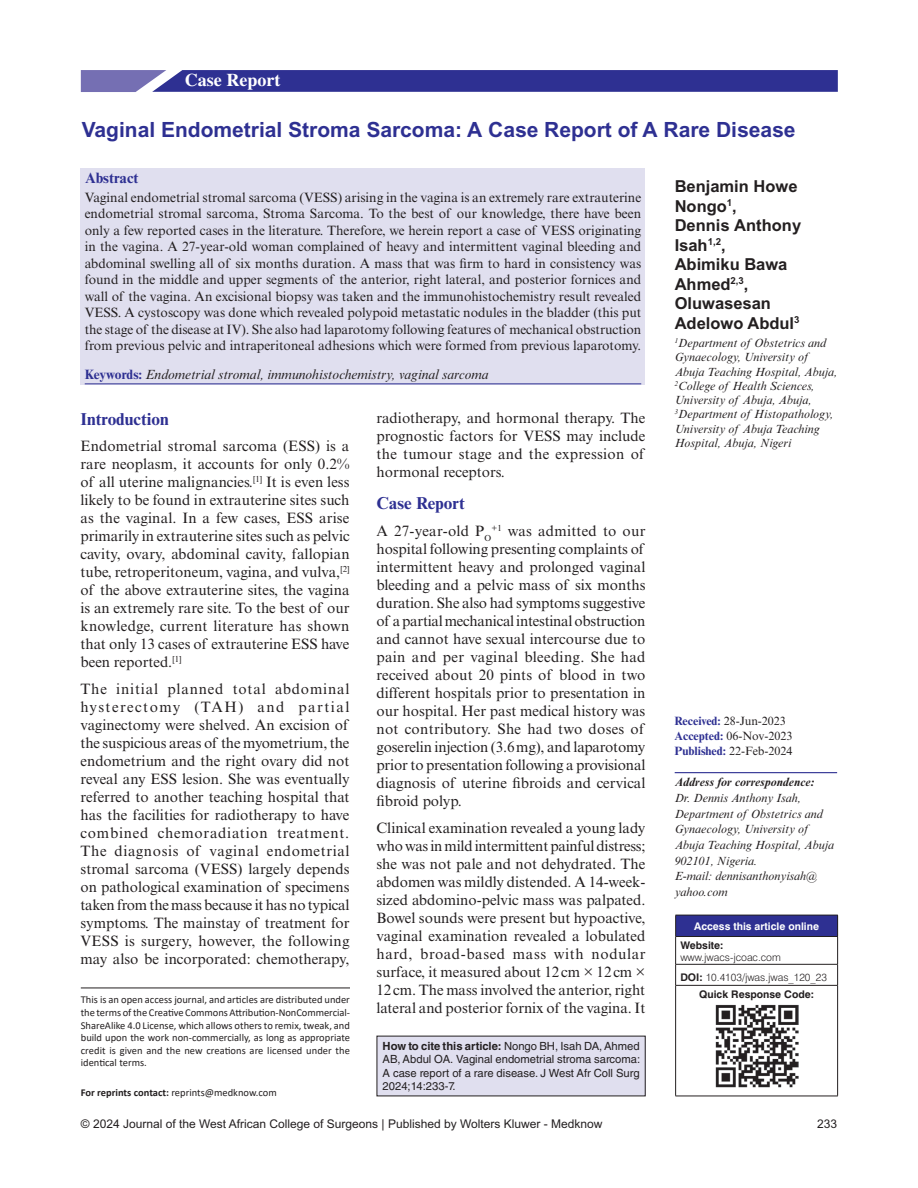
<style>
.page{position:relative;width:918px;height:1188px;background:#fff}
.page>*{position:absolute;margin:0;border:0;box-sizing:border-box;transform-origin:0 0}
.t1{font:700 21px "Arial MT Std";color:#2e3092}
.t2{font:700 18px "Times LT Std";color:#fff}
.t3{font:700 17.25px "Times New Roman MT Std";color:#2e3092}
.t4{font:700 16.5px/19.5px "Arial MT Std";color:#231f20}
.t5{font:15px/18px "Times New Roman MT Std";color:#231f20;text-align:justify}
.t6{font:700 15px "Times New Roman MT Std";color:#2e3092}
.t7{font:13.5px/16.5px "Times New Roman MT Std";color:#231f20;text-align:justify}
.t8{font:italic 13.5px "Times New Roman MT Std";color:#231f20}
.t9{font:italic 12px/14.2px "Times New Roman MT Std";color:#231f20}
.t10{font:12px "Arial MT Std";color:#231f20}
.t11{font:12px/15px "Times New Roman MT Std";color:#231f20}
.t12{font:italic 700 12px "Times New Roman MT Std";color:#231f20}
.t13{font:11.25px/13.5px "Helvetica LT Std";color:#231f20;text-align:justify}
.t14{font:10.5px/12.6px "Calibri";color:#231f20;text-align:justify}
.t15{font:300 10.5px/19.5px "Swiss 721 BT";color:#231f20}
.t16{font:700 10.5px "Swiss 721 BT";color:#231f20}
.t17{font:700 10.5px "Swiss 721 BT";color:#fff}
.s1{font-weight:700;font-style:normal;color:#2e3092}
.s2{font-weight:700}
.s3{font-weight:700;color:#2e3092}
</style>
<div class="page">
<svg style="left:81px;top:70px;width:757px;height:22px;background:#3b3c98"></svg>
<div style="left:81px;top:168px;width:564px;height:32px;background:#e0dfef"></div>
<div style="left:81px;top:179px;width:564px;height:190px;background:#e0dfef"></div>
<div style="left:81px;top:355px;width:564px;height:29px;background:#e0dfef"></div>
<hr style="left:85px;top:383px;width:556px;height:1px;background:#2e3092">
<div style="left:676px;top:915px;width:162px;height:22px;background:#2e3092"></div>
<hr style="left:675px;top:964px;width:163px;height:1px;background:#231f20">
<hr style="left:675px;top:985px;width:163px;height:1px;background:#231f20">
<hr style="left:675px;top:986px;width:1px;height:110px;background:#231f20">
<hr style="left:837px;top:986px;width:1px;height:110px;background:#231f20">
<hr style="left:675px;top:1096px;width:163px;height:1px;background:#231f20">
<hr style="left:675px;top:915px;width:163px;height:1px;background:#231f20">
<svg style="left:675px;top:915px;width:1px;height:70px"></svg>
<svg style="left:837px;top:915px;width:1px;height:70px"></svg>
<hr style="left:675px;top:936px;width:163px;height:1px;background:#231f20">
<img style="left:715px;top:1004px;width:83px;height:84px">
<hr style="left:675px;top:772px;width:162px;height:1px;background:#2e3092">
<div style="left:377px;top:1036px;width:268px;height:60px;background:#e0dfef"></div>
<hr style="left:81px;top:988px;width:269px;height:1px;background:#231f20">
<p class="t2" style="left:185px;top:70px;width:97px">Case Report</p>
<h1 class="t1" style="left:82px;top:117px;width:715px">Vaginal Endometrial Stroma Sarcoma: A Case Report of A Rare Disease</h1>
<p class="t6" style="left:85px;top:169px;width:55px">Abstract</p>
<p class="t7" style="left:85px;top:189px;width:558px">Vaginal endometrial stromal sarcoma (VESS) arising in the vagina is an extremely rare extrauterine endometrial stromal sarcoma, Stroma Sarcoma. To the best of our knowledge, there have been only a few reported cases in the literature. Therefore, we herein report a case of VESS originating in the vagina. A 27-year-old woman complained of heavy and intermittent vaginal bleeding and abdominal swelling all of six months duration. A mass that was firm to hard in consistency was found in the middle and upper segments of the anterior, right lateral, and posterior fornices and wall of the vagina. An excisional biopsy was taken and the immunohistochemistry result revealed VESS. A cystoscopy was done which revealed polypoid metastatic nodules in the bladder (this put the stage of the disease at IV). She also had laparotomy following features of mechanical obstruction from previous pelvic and intraperitoneal adhesions which were formed from previous laparotomy.</p>
<p class="t8" style="left:85px;top:367px;width:405px"><span class="s1">Keywords:</span> Endometrial stromal, immunohistochemistry, vaginal sarcoma</p>
<p class="t3" style="left:81px;top:408px;width:90px">Introduction</p>
<p class="t5" style="left:81px;top:437px;width:271px">Endometrial stromal sarcoma (ESS) is a rare neoplasm, it accounts for only 0.2% of all uterine malignancies.<sup>[1]</sup> It is even less likely to be found in extrauterine sites such as the vaginal. In a few cases, ESS arise primarily in extrauterine sites such as pelvic cavity, ovary, abdominal cavity, fallopian tube, retroperitoneum, vagina, and vulva,<sup>[2] </sup>of the above extrauterine sites, the vagina is an extremely rare site. To the best of our knowledge, current literature has shown that only 13 cases of extrauterine ESS have been reported.<sup>[1]</sup></p>
<p class="t5" style="left:81px;top:680px;width:271px">The initial planned total abdominal hysterectomy (TAH) and partial vaginectomy were shelved. An excision of the suspicious areas of the myometrium, the endometrium and the right ovary did not reveal any ESS lesion. She was eventually referred to another teaching hospital that has the facilities for radiotherapy to have combined chemoradiation treatment.<br>The diagnosis of vaginal endometrial stromal sarcoma (VESS) largely depends on pathological examination of specimens taken from the mass because it has no typical symptoms. The mainstay of treatment for VESS is surgery, however, the following may also be incorporated: chemotherapy,</p>
<p class="t5" style="left:376px;top:409px;width:270px">radiotherapy, and hormonal therapy. The prognostic factors for VESS may include the tumour stage and the expression of hormonal receptors.</p>
<p class="t3" style="left:376px;top:493px;width:90px">Case Report</p>
<p class="t5" style="left:376px;top:522px;width:271px">A 27-year-old P<sub>O</sub><sup>+1</sup> was admitted to our hospital following presenting complaints of intermittent heavy and prolonged vaginal bleeding and a pelvic mass of six months duration. She also had symptoms suggestive of a partial mechanical intestinal obstruction and cannot have sexual intercourse due to pain and per vaginal bleeding. She had received about 20 pints of blood in two different hospitals prior to presentation in our hospital. Her past medical history was not contributory. She had two doses of goserelin injection (3.6mg), and laparotomy prior to presentation following a provisional diagnosis of uterine fibroids and cervical fibroid polyp.</p>
<p class="t5" style="left:376px;top:819px;width:271px">Clinical examination revealed a young lady who was in mild intermittent painful distress; she was not pale and not dehydrated. The abdomen was mildly distended. A 14-week&shy;sized abdomino-pelvic mass was palpated.<br>Bowel sounds were present but hypoactive, vaginal examination revealed a lobulated hard, broad-based mass with nodular surface, it measured about 12cm × 12cm × 12cm. The mass involved the anterior, right lateral and posterior fornix of the vagina. It</p>
<p class="t14" style="left:81px;top:993px;width:271px">This is an open access journal, and articles are distributed under the terms of the Creative Commons Attribution-NonCommercial-ShareAlike 4.0 License, which allows others to remix, tweak, and build upon the work non-commercially, as long as appropriate credit is given and the new creations are licensed under the identical terms.</p>
<p class="t14" style="left:81px;top:1086px;width:198px"><span class="s2">For reprints contact:</span> reprints@medknow.com</p>
<p class="t13" style="left:383px;top:1039px;width:259px"><span class="s2">How to cite this article:</span> Nongo BH, Isah DA, Ahmed AB, Abdul OA. Vaginal endometrial stroma sarcoma:<br>A case report of a rare disease. J West Afr Coll Surg 2024;14:233-7.</p>
<p class="t10" style="left:81px;top:1117px;width:523px">© 2024 Journal of the West African College of Surgeons | Published by Wolters Kluwer ‑ Medknow</p>
<p class="t4" style="left:675px;top:176px;width:128px">Benjamin Howe<br>Nongo<sup>1</sup>,<br>Dennis Anthony<br>Isah<sup>1,2</sup>,<br>Abimiku Bawa<br>Ahmed<sup>2,3</sup>,<br>Oluwasesan<br>Adelowo Abdul<sup>3</sup></p>
<p class="t9" style="left:675px;top:336px;width:164px"><sup>1</sup>Department of Obstetrics and<br>Gynaecology, University of<br>Abuja Teaching Hospital, Abuja,<br><sup>2</sup>College of Health Sciences,<br>University of Abuja, Abuja,<br><sup>3</sup>Department of Histopathology,<br>University of Abuja Teaching<br>Hospital, Abuja, Nigeri</p>
<p class="t11" style="left:675px;top:714px;width:119px"><span class="s3">Received:</span> 28-Jun-2023<br><span class="s3">Accepted:</span> 06-Nov-2023<br><span class="s3">Published:</span> 22-Feb-2024</p>
<p class="t12" style="left:675px;top:775px;width:141px">Address for correspondence:</p>
<p class="t9" style="left:675px;top:790px;width:161px;line-height:15.8px">Dr. Dennis Anthony Isah,<br>Department of Obstetrics and<br>Gynaecology, University of<br>Abuja Teaching Hospital, Abuja<br>902101, Nigeria.<br>E-mail: dennisanthonyisah@ yahoo.com</p>
<p class="t17" style="left:694px;top:920px;width:126px">Access this article online</p>
<p class="t16" style="left:680px;top:938px;width:45px">Website:</p>
<p class="t15" style="left:680px;top:948px;width:148px">www.jwacs-jcoac.com<br><span class="s2">DOI:</span> 10.4103/jwas.jwas_120_23</p>
<p class="t16" style="left:699px;top:988px;width:116px">Quick Response Code:</p>
<p class="t10" style="left:817px;top:1117px;width:22px">233</p>
</div>
